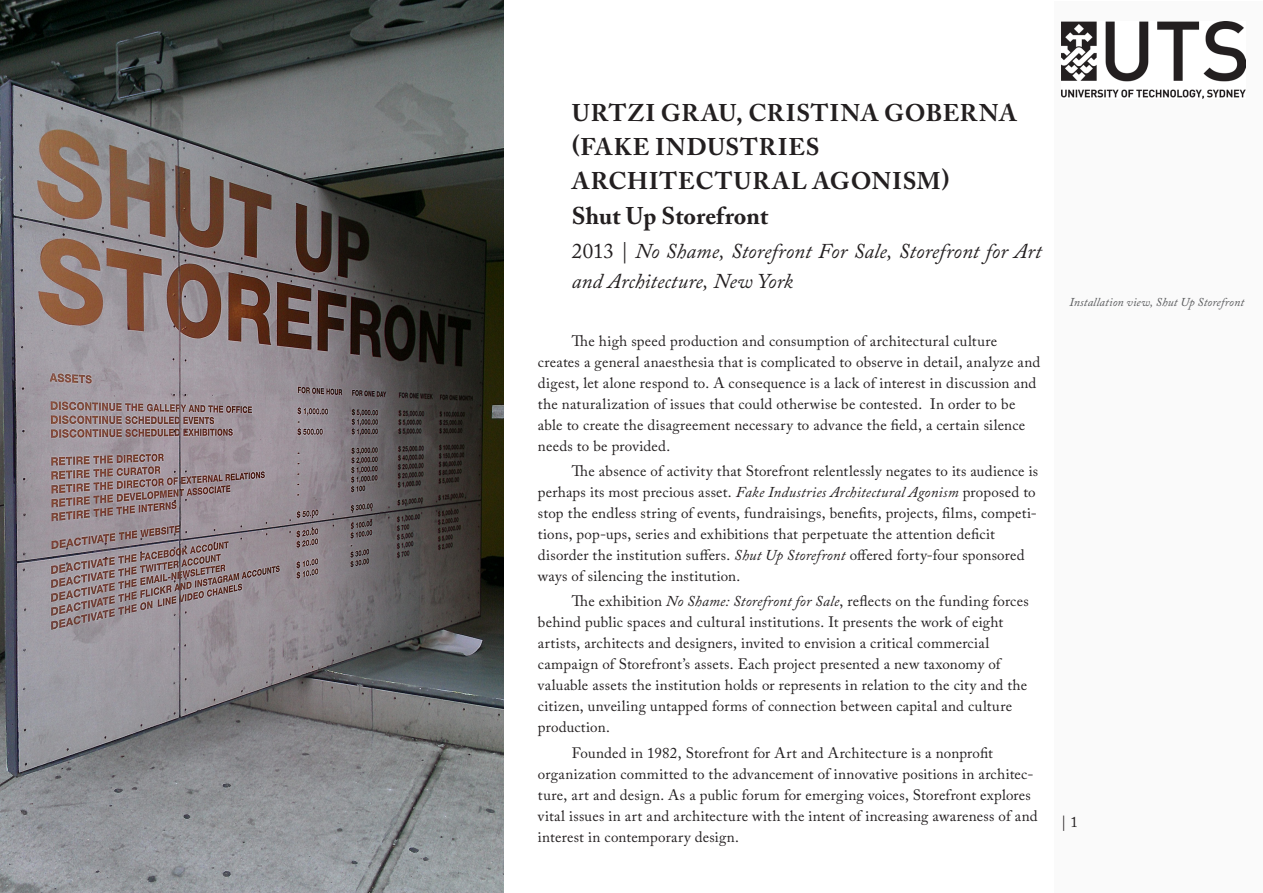
<style>
.page{position:relative;width:1263px;height:893px;background:#fff}
.page>*{position:absolute;margin:0;border:0;box-sizing:border-box;transform-origin:0 0}
.Project_description{font:700 24px "Adobe Caslon Pro";letter-spacing:.03em;color:#231f20}
.Project_description-2{font:700 24px "Adobe Caslon Pro";letter-spacing:.005em;color:#231f20}
.Project_description-3{font:italic 21px/30px "Adobe Caslon Pro";letter-spacing:.005em;color:#231f20}
.Project_description-4{font:15px/21px "Adobe Caslon Pro";letter-spacing:.015em;color:#231f20}
.Captions_-_right_sid{font:italic 12px "Adobe Caslon Pro";letter-spacing:.01em;color:#57585a}
.s1{font-style:normal}
.s2{font-style:italic}
</style>
<div class="page">
<div style="left:1054px;top:1px;width:208px;height:892px;background:#fafafa"></div>
<img style="left:0;top:0;width:504px;height:893px">
<img style="left:1062px;top:21px;width:184px;height:78px">
<p class="Project_description" style="left:572px;top:98px;width:446px">URTZI GRAU, CRISTINA GOBERNA</p>
<p class="Project_description" style="left:572px;top:133px;width:249px">(FAKE INDUSTRIES</p>
<p class="Project_description" style="left:572px;top:167px;width:379px">ARCHITECTURAL AGONISM)</p>
<p class="Project_description-2" style="left:572px;top:201px;width:198px">Shut Up Storefront</p>
<p class="Project_description-3" style="left:572px;top:236px;width:471px"><span class="s1">2013 |</span> No Shame, Storefront For Sale, Storefront for Art and Architecture, New York</p>
<p class="Project_description-4" style="left:538px;top:330px;width:504px;text-indent:34px">The high speed production and consumption of architectural culture creates a general anaesthesia that is complicated to observe in detail, analyze and digest, let alone respond to. A consequence is a lack of interest in discussion and the naturalization of issues that could otherwise be contested. In order to be able to create the disagreement necessary to advance the field, a certain silence needs to be provided.</p>
<p class="Project_description-4" style="left:538px;top:460px;width:502px;text-indent:34px">The absence of activity that Storefront relentlessly negates to its audience is perhaps its most precious asset. <span class="s2">Fake Industries Architectural Agonism</span> proposed to stop the endless string of events, fundraisings, benefits, projects, films, competi&shy;tions, pop-ups, series and exhibitions that perpetuate the attention deficit disorder the institution suffers. <span class="s2">Shut Up Storefront</span> offered forty-four sponsored ways of silencing the institution.</p>
<p class="Project_description-4" style="left:538px;top:591px;width:492px;text-indent:34px">The exhibition <span class="s2">No Shame: Storefront for Sale</span>, reflects on the funding forces behind public spaces and cultural institutions. It presents the work of eight artists, architects and designers, invited to envision a critical commercial campaign of Storefront’s assets. Each project presented a new taxonomy of valuable assets the institution holds or represents in relation to the city and the citizen, unveiling untapped forms of connection between capital and culture production.</p>
<p class="Project_description-4" style="left:538px;top:742px;width:501px;text-indent:34px">Founded in 1982, Storefront for Art and Architecture is a nonprofit organization committed to the advancement of innovative positions in architec&shy;ture, art and design. As a public forum for emerging voices, Storefront explores vital issues in art and architecture with the intent of increasing awareness of and interest in contemporary design.</p>
<p class="Captions_-_right_sid" style="left:1069px;top:294px;width:176px">Installation view, Shut Up Storefront</p>
<p class="Project_description-4" style="left:1061px;top:812px;width:18px">| 1</p>
</div>
